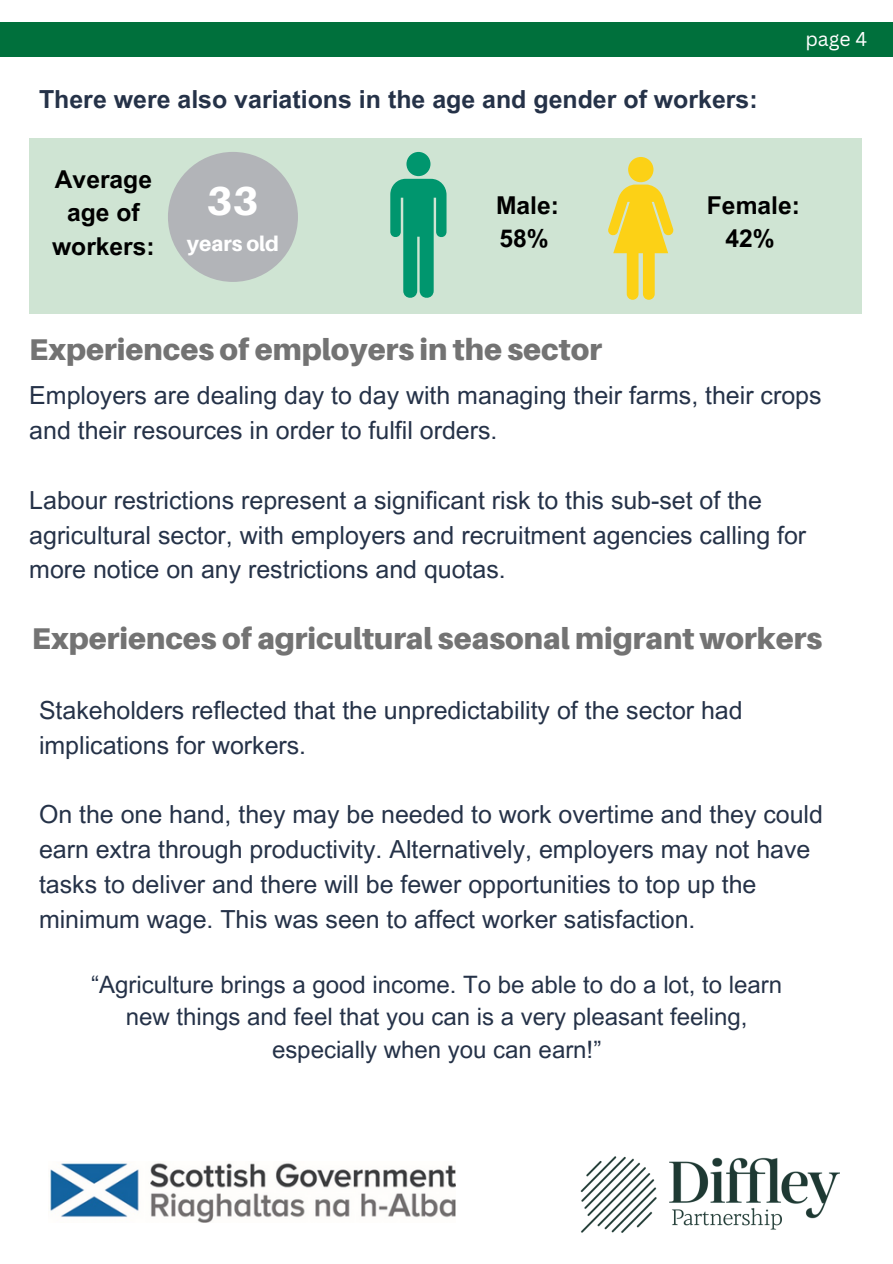
<style>
.page{position:relative;width:893px;height:1264px;background:#fff}
.page>*{position:absolute;margin:0;border:0;box-sizing:border-box;transform-origin:0 0}
.t1{font:800 40.5px "Aileron";color:#fff}
.t2{font:900 30px "Aileron";color:#737373}
.t3{font:24.9px/34.8px "Arial MT Pro";color:#253248}
.t4{font:700 24.9px "Arial MT Pro";color:#253248}
.t5{font:700 24.6px/33.8px "Arial MT Pro";color:#000;text-align:center}
.t6{font:24px/32.5px "Arial MT Pro";color:#253248;text-align:center}
.t7{font:800 21px "Aileron";color:#fff}
.t8{font:19.5px "Canva Sans";color:#fff}
</style>
<div class="page">
<div style="left:0;top:22px;width:892px;height:34px;background:#00703c"></div>
<div style="left:29px;top:138px;width:833px;height:176px;background:#cfe4d3"></div>
<div style="left:168px;top:152px;width:130px;height:130px;background:#b2b4b8;border-radius:50%"></div>
<div style="left:406px;top:152px;width:24px;height:24px;background:#00966e;border-radius:50%"></div>
<svg style="left:390px;top:179px;width:56px;height:119px"></svg>
<div style="left:628px;top:157px;width:25px;height:25px;background:#fcd116;border-radius:50%"></div>
<svg style="left:608px;top:184px;width:65px;height:116px"></svg>
<img style="left:580px;top:1156px;width:259px;height:76px">
<img style="left:50px;top:1163px;width:405px;height:59px">
<p class="t4" style="left:39px;top:90px;width:720px">There were also variations in the age and gender of workers:</p>
<p class="t8" style="left:805px;top:25px;width:63px">page 4</p>
<p class="t5" style="left:52px;top:165px;width:104px">Average age of workers:</p>
<h1 class="t1" style="left:207px;top:176px;width:53px">33</h1>
<p class="t7" style="left:187px;top:231px;width:94px">years old</p>
<p class="t5" style="left:496px;top:191px;width:64px;text-align:left">Male:<br>58%</p>
<p class="t5" style="left:707px;top:191px;width:94px">Female:<br>42%</p>
<p class="t2" style="left:29px;top:331px;width:574px">Experiences of employers in the sector</p>
<p class="t3" style="left:29px;top:381px;width:793px">Employers are dealing day to day with managing their farms, their crops and their resources in order to fulfil orders.</p>
<p class="t3" style="left:29px;top:485px;width:778px">Labour restrictions represent a significant risk to this sub-set of the agricultural sector, with employers and recruitment agencies calling for more notice on any restrictions and quotas.</p>
<p class="t2" style="left:32px;top:619px;width:791px">Experiences of agricultural seasonal migrant workers</p>
<p class="t3" style="left:39px;top:695px;width:705px">Stakeholders reflected that the unpredictability of the sector had implications for workers.</p>
<p class="t3" style="left:39px;top:800px;width:785px">On the one hand, they may be needed to work overtime and they could earn extra through productivity. Alternatively, employers may not have tasks to deliver and there will be fewer opportunities to top up the minimum wage. This was seen to affect worker satisfaction.</p>
<p class="t6" style="left:91px;top:970px;width:692px">“Agriculture brings a good income. To be able to do a lot, to learn new things and feel that you can is a very pleasant feeling, especially when you can earn!”</p>
</div>
